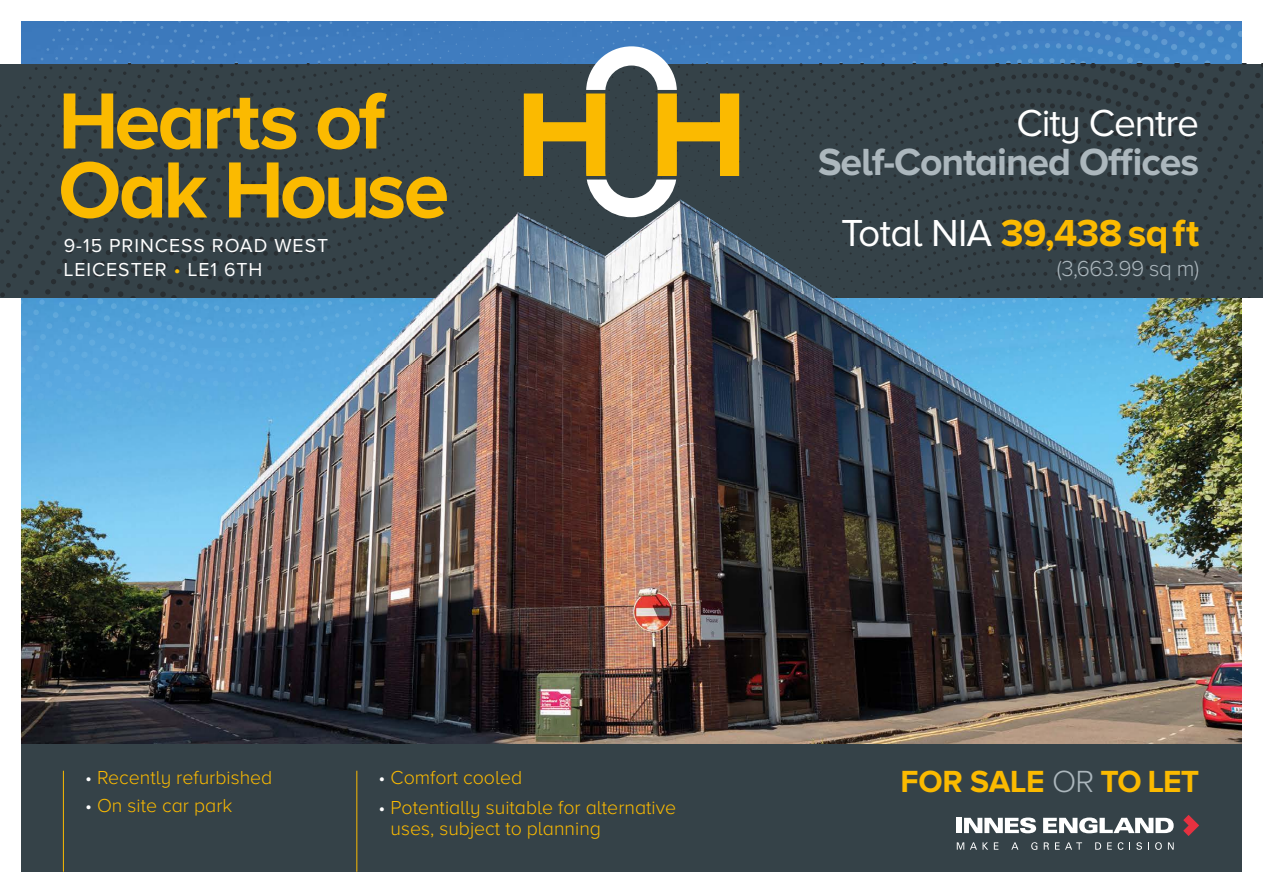
<style>
.page{position:relative;width:1263px;height:893px;background:#fff}
.page>*{position:absolute;margin:0;border:0;box-sizing:border-box;transform-origin:0 0}
.t1{font:700 82.5px/69px "Proxima Nova A";letter-spacing:-.05em;color:#fbba00}
.t2{font:700 39.15px "Proxima Nova A";letter-spacing:-.03em;color:#acb7bd}
.t3{font:700 39px "Proxima Nova A";letter-spacing:-.02em;color:#fbba00}
.t4{font:39px "Proxima Nova A";letter-spacing:-.03em;color:#fff}
.t5{font:700 31.65px "Proxima Nova A";letter-spacing:-.01em;color:#fbba00}
.t6{font:300 22.5px "Proxima Nova A";letter-spacing:-.02em;color:#acb7bd}
.t7{font:300 19.5px/21px "Proxima Nova A";color:#fbba00}
.t8{font:19.5px/24px "Proxima Nova A";letter-spacing:.05em;color:#fff}
.s1{color:#fbba00}
.s2{font-weight:400;color:#fff}
.s3{color:#fff}
.s4{font-weight:300;color:#acb7bd}
</style>
<div class="page">
<img style="left:21px;top:447px;width:1221px;height:297px">
<div style="left:21px;top:744px;width:1221px;height:128px;background:#354248"></div>
<svg style="left:0;top:21px;width:1263px;height:426px;background:#4c6675"></svg>
<img style="left:358px;top:188px;width:573px;height:177px">
<hr style="left:63px;top:771px;width:1px;height:101px;background:#fbba00">
<hr style="left:356px;top:771px;width:1px;height:101px;background:#fbba00">
<div style="left:957px;top:818px;width:5px;height:15px;background:#fff"></div>
<svg style="left:964px;top:817px;width:72px;height:16px"></svg>
<svg style="left:1043px;top:817px;width:131px;height:16px"></svg>
<svg style="left:957px;top:842px;width:7px;height:8px"></svg>
<svg style="left:970px;top:842px;width:18px;height:8px"></svg>
<svg style="left:994px;top:842px;width:4px;height:8px"></svg>
<svg style="left:1011px;top:842px;width:7px;height:8px"></svg>
<svg style="left:1031px;top:842px;width:6px;height:8px"></svg>
<svg style="left:1044px;top:842px;width:5px;height:8px"></svg>
<svg style="left:1055px;top:842px;width:4px;height:8px"></svg>
<svg style="left:1065px;top:842px;width:17px;height:8px"></svg>
<svg style="left:1095px;top:842px;width:6px;height:8px"></svg>
<svg style="left:1107px;top:842px;width:5px;height:8px"></svg>
<svg style="left:1118px;top:842px;width:5px;height:8px"></svg>
<svg style="left:1136px;top:842px;width:6px;height:8px"></svg>
<svg style="left:1155px;top:842px;width:7px;height:8px"></svg>
<svg style="left:1168px;top:842px;width:6px;height:8px"></svg>
<svg style="left:1183px;top:815px;width:16px;height:21px"></svg>
<h1 class="t1" style="left:58px;top:85px;width:392px">Hearts of<br>Oak House</h1>
<p class="t8" style="left:64px;top:234px;width:266px">9-15 PRINCESS ROAD WEST<br>LEICESTER <span class="s1">•</span> LE1 6TH</p>
<h3 class="t4" style="left:1016px;top:102px;width:184px">City Centre</h3>
<h2 class="t2" style="left:818px;top:140px;width:382px">Self-Contained Offices</h2>
<h3 class="t3" style="left:841px;top:211px;width:359px"><span class="s2">Total NIA</span> 39,438 sq ft</h3>
<p class="t6" style="left:1057px;top:256px;width:144px">(3,663.99 sq m)</p>
<p class="t7" style="left:85px;top:767px;width:189px"><span class="s3">•</span> Recently refurbished</p>
<p class="t7" style="left:85px;top:795px;width:149px"><span class="s3">•</span> On site car park</p>
<p class="t7" style="left:379px;top:767px;width:145px"><span class="s3">•</span> Comfort cooled</p>
<p class="t7" style="left:391px;top:796px;width:287px;text-indent:-12px"><span class="s3">•</span> Potentially suitable for alternative uses, subject to planning</p>
<h3 class="t5" style="left:901px;top:763px;width:300px">FOR SALE <span class="s4">OR</span> TO LET</h3>
</div>
